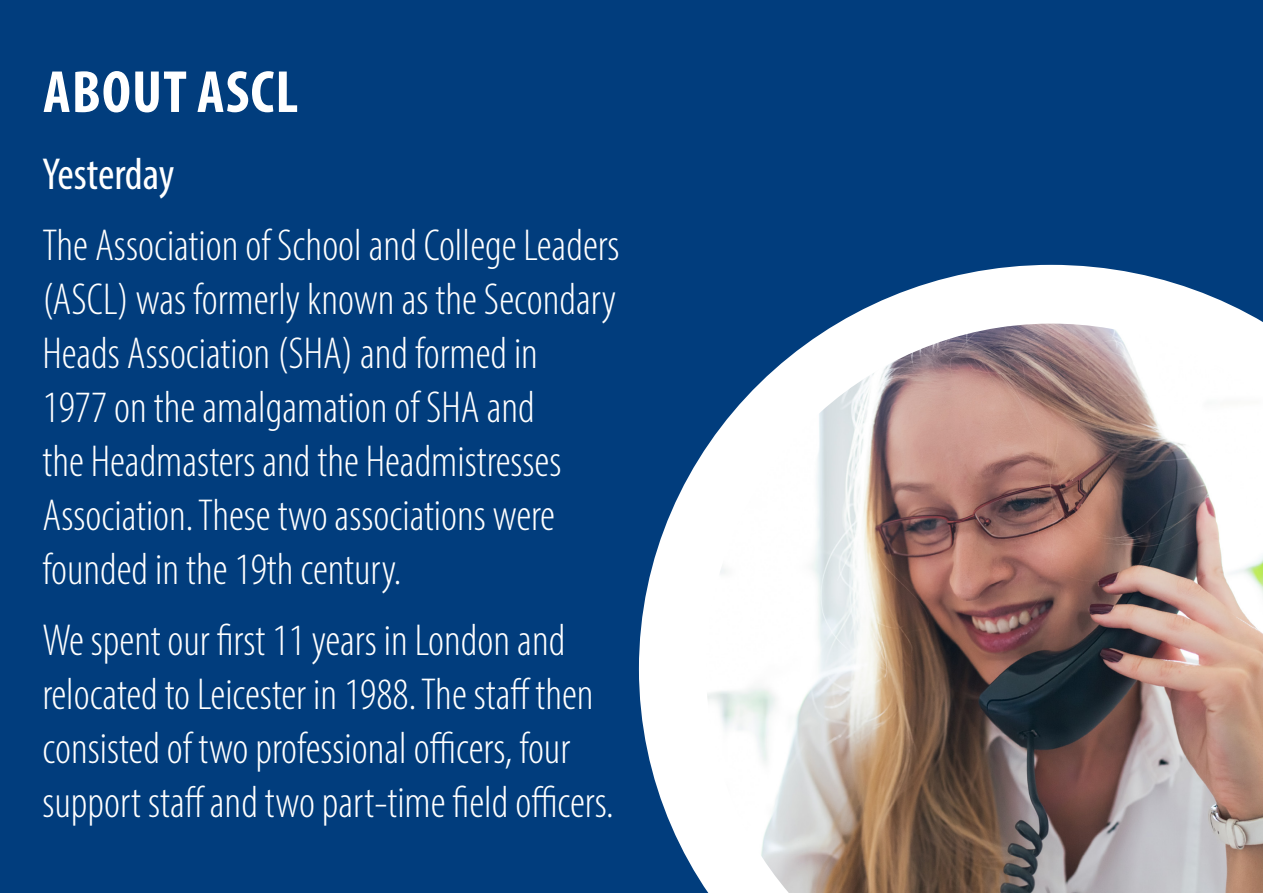
<style>
.page{position:relative;width:1263px;height:893px;background:#013d7d}
.page>*{position:absolute;margin:0;border:0;box-sizing:border-box;transform-origin:0 0}
.heading{font:700 condensed 60px "Myriad Pro";letter-spacing:.02em;color:#fff}
.new_new_text{font:300 condensed 45px/54px "Myriad Pro";color:#fff}
.sub_sub_heading{font:condensed 45px "Myriad Pro";letter-spacing:-.005em;color:#fff}
</style>
<div class="page">
<svg style="left:639px;top:265px;width:624px;height:625px"></svg>
<img style="left:706px;top:324px;width:557px;height:569px">
<p class="heading" style="left:43px;top:54px;width:257px">ABOUT ASCL</p>
<p class="sub_sub_heading" style="left:43px;top:147px;width:133px">Yesterday</p>
<p class="new_new_text" style="left:43px;top:218px;width:579px">The Association of School and College Leaders (ASCL) was formerly known as the Secondary Heads Association (SHA) and formed in<br>1977 on the amalgamation of SHA and<br>the Headmasters and the Headmistresses Association. These two associations were founded in the 19th century.</p>
<p class="new_new_text" style="left:43px;top:613px;width:573px">We spent our first 11 years in London and relocated to Leicester in 1988. The staff then consisted of two professional officers, four support staff and two part-time field officers.</p>
</div>
